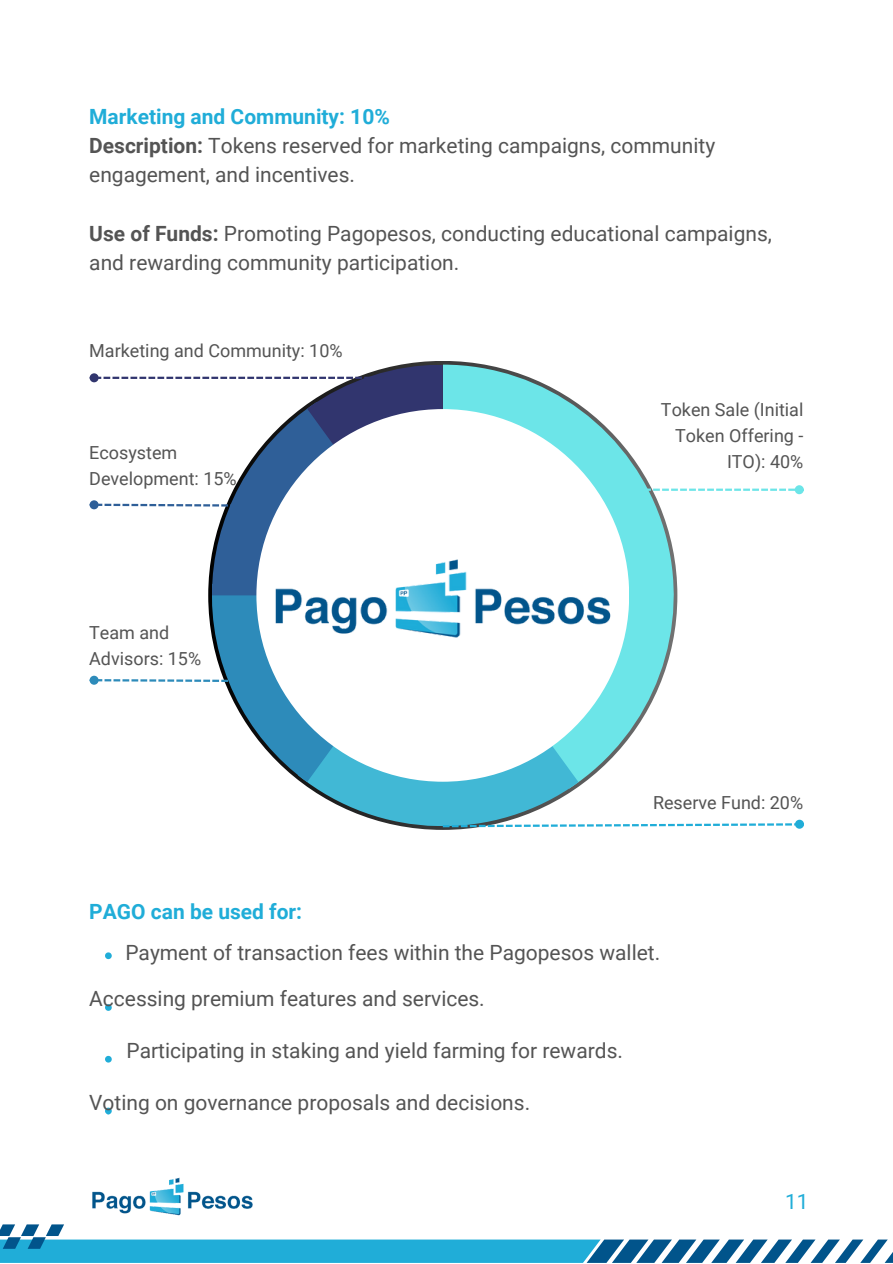
<style>
.page{position:relative;width:893px;height:1264px;background:#fff}
.page>*{position:absolute;margin:0;border:0;box-sizing:border-box;transform-origin:0 0}
.t1{font:21px/29.2px "Roboto";color:#545454}
.t2{font:21px "Roboto";color:#20add8}
.t3{font:18px/25.8px "Roboto";color:#545454}
.s1{font-weight:700;color:#20add8}
.s2{font-weight:700}
</style>
<div class="page">
<svg style="left:0;top:1224px;width:892px;height:38px"></svg>
<img style="left:92px;top:1177px;width:161px;height:39px">
<svg style="left:105px;top:952px;width:7px;height:7px"></svg>
<svg style="left:105px;top:1004px;width:7px;height:6px"></svg>
<svg style="left:105px;top:1055px;width:7px;height:7px"></svg>
<svg style="left:105px;top:1107px;width:7px;height:7px"></svg>
<svg style="left:451px;top:364px;width:222px;height:374px;fill:#6ce5e8"></svg>
<svg style="left:312px;top:781px;width:274px;height:45px;fill:#41b8d5"></svg>
<svg style="left:212px;top:604px;width:239px;height:186px"></svg>
<svg style="left:212px;top:453px;width:44px;height:151px;fill:#2f5f98"></svg>
<svg style="left:298px;top:364px;width:153px;height:45px;fill:#31356e"></svg>
<svg style="left:629px;top:488px;width:165px;height:3px"></svg>
<div style="left:795px;top:486px;width:7px;height:7px;background:#6ce5e8;border-radius:50%"></div>
<div style="left:794px;top:485px;width:9px;height:9px;border:2px solid #6ce5e8;border-radius:50%"></div>
<svg style="left:443px;top:823px;width:352px;height:4px"></svg>
<div style="left:796px;top:820px;width:6px;height:7px;background:#20add8;border-radius:50%"></div>
<div style="left:795px;top:819px;width:9px;height:9px;border:2px solid #20add8;border-radius:50%"></div>
<svg style="left:93px;top:677px;width:144px;height:6px"></svg>
<div style="left:90px;top:675px;width:9px;height:9px;border:2px solid #2d8bba;border-radius:50%"></div>
<svg style="left:99px;top:503px;width:138px;height:3px"></svg>
<div style="left:91px;top:501px;width:6px;height:7px;background:#2f5f98;border-radius:50%"></div>
<div style="left:90px;top:500px;width:9px;height:9px;border:2px solid #2f5f98;border-radius:50%"></div>
<svg style="left:99px;top:377px;width:272px;height:2px"></svg>
<div style="left:91px;top:374px;width:6px;height:7px;background:#31356e;border-radius:50%"></div>
<div style="left:90px;top:373px;width:9px;height:9px;border:2px solid #31356e;border-radius:50%"></div>
<svg style="left:256px;top:409px;width:373px;height:372px"></svg>
<img style="left:275px;top:537px;width:343px;height:116px">
<p class="t1" style="left:89px;top:102px;width:627px"><span class="s1">Marketing and Community: 10%<br></span><span class="s2">Description:</span> Tokens reserved for marketing campaigns, community engagement, and incentives.</p>
<p class="t1" style="left:89px;top:219px;width:684px"><span class="s2">Use of Funds:</span> Promoting Pagopesos, conducting educational campaigns, and rewarding community participation.</p>
<p class="t3" style="left:89px;top:338px;width:255px">Marketing and Community: 10%</p>
<p class="t3" style="left:89px;top:439px;width:149px">Ecosystem<br>Development: 15%</p>
<p class="t3" style="left:89px;top:620px;width:113px">Team and<br>Advisors: 15%</p>
<p class="t3" style="left:661px;top:397px;width:144px;text-align:right">Token Sale (Initial<br>Token Offering -<br>ITO): 40%</p>
<h1 class="t3" style="left:653px;top:789px;width:152px">Reserve Fund: 20%</h1>
<p class="t1" style="left:125px;top:892px;width:536px;line-height:40.5px;text-indent:-36px"><span class="s1">PAGO can be used for:<br></span>Payment of transaction fees within the Pagopesos wallet.</p>
<p class="t1" style="left:89px;top:984px;width:397px">Accessing premium features and services.</p>
<p class="t1" style="left:126px;top:1036px;width:498px">Participating in staking and yield farming for rewards.</p>
<p class="t1" style="left:89px;top:1087px;width:442px">Voting on governance proposals and decisions.</p>
<p class="t2" style="left:785px;top:1189px;width:25px">11</p>
</div>
